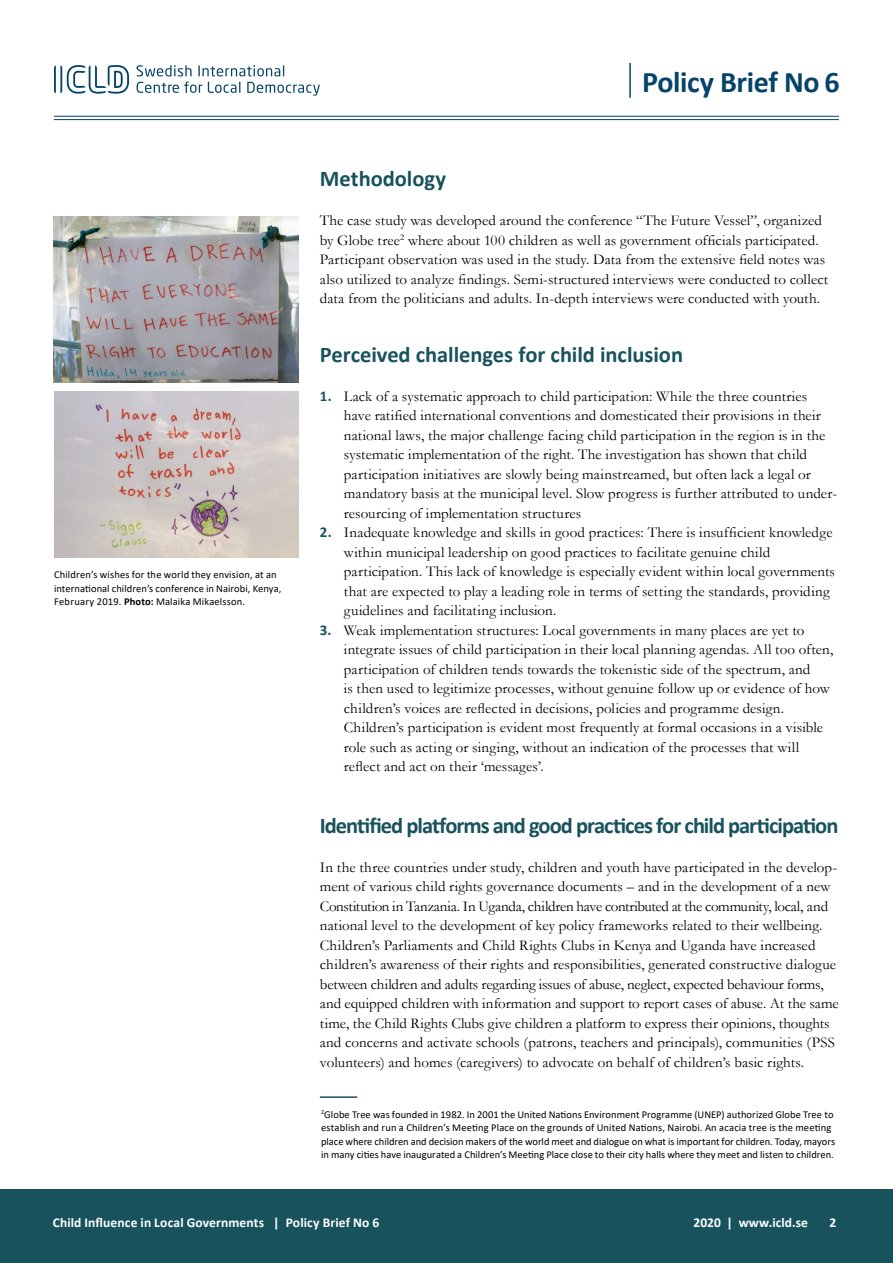
<style>
.page{position:relative;width:893px;height:1263px;background:#fff}
.page>*{position:absolute;margin:0;border:0;box-sizing:border-box;transform-origin:0 0}
.t1{font:700 30px "Calibri";letter-spacing:-.015em;color:#064368}
.t2{font:700 22.5px "Calibri";letter-spacing:-.045em;color:#18525d}
.t3{font:700 22.5px "Calibri";letter-spacing:-.01em;color:#18525d}
.t4{font:15px/19.5px "Garamond";letter-spacing:.005em;color:#000}
.t5{font:700 13.5px "Calibri";letter-spacing:.01em;color:#fff}
.t6{font:10.5px/13.5px "Calibri";letter-spacing:.005em;color:#000}
.s1{font-weight:700}
.s2{font-family:"Calibri";font-weight:700;color:#18525d}
</style>
<div class="page">
<div style="left:0;top:1189px;width:893px;height:74px;background:#18525d"></div>
<hr style="left:54px;top:119px;width:785px;height:1px;background:#064368">
<hr style="left:54px;top:116px;width:785px;height:1px;background:#064368">
<hr style="left:629px;top:63px;width:2px;height:35px;background:#064368">
<img style="left:54px;top:217px;width:244px;height:166px">
<hr style="left:320px;top:1096px;width:37px;height:2px;background:#18525d">
<svg style="left:54px;top:65px;width:75px;height:29px"></svg>
<svg style="left:247px;top:82px;width:73px;height:14px"></svg>
<svg style="left:208px;top:82px;width:32px;height:11px"></svg>
<svg style="left:198px;top:65px;width:86px;height:11px"></svg>
<svg style="left:136px;top:65px;width:56px;height:11px"></svg>
<svg style="left:137px;top:82px;width:65px;height:11px"></svg>
<img style="left:55px;top:392px;width:243px;height:165px">
<p class="t6" style="left:54px;top:567px;width:229px">Children’s wishes for the world they envision, at an international children’s conference in Nairobi, Kenya,<br>February 2019. <span class="s1">Photo:</span> Malaika Mikaelsson.</p>
<h1 class="t1" style="left:642px;top:60px;width:199px">Policy Brief No 6</h1>
<h2 class="t3" style="left:320px;top:163px;width:128px">Methodology</h2>
<p class="t4" style="left:320px;top:210px;width:510px">The case study was developed around the conference “The Future Vessel”, organized by Globe tree<sup>2</sup> where about 100 children as well as government officials participated.<br>Participant observation was used in the study. Data from the extensive field notes was also utilized to analyze findings. Semi-structured interviews were conducted to collect data from the politicians and adults. In-depth interviews were conducted with youth.</p>
<h2 class="t3" style="left:320px;top:338px;width:365px">Perceived challenges for child inclusion</h2>
<p class="t4" style="left:344px;top:386px;width:495px;text-indent:-24px"><span class="s2">1.</span> Lack of a systematic approach to child participation: While the three countries have ratified international conventions and domesticated their provisions in their national laws, the major challenge facing child participation in the region is in the systematic implementation of the right. The investigation has shown that child participation initiatives are slowly being mainstreamed, but often lack a legal or mandatory basis at the municipal level. Slow progress is further attributed to under&shy;resourcing of implementation structures</p>
<p class="t4" style="left:344px;top:522px;width:493px;text-indent:-24px"><span class="s2">2.</span> Inadequate knowledge and skills in good practices: There is insufficient knowledge within municipal leadership on good practices to facilitate genuine child participation. This lack of knowledge is especially evident within local governments that are expected to play a leading role in terms of setting the standards, providing guidelines and facilitating inclusion.</p>
<p class="t4" style="left:344px;top:620px;width:491px;text-indent:-24px"><span class="s2">3.</span> Weak implementation structures: Local governments in many places are yet to integrate issues of child participation in their local planning agendas. All too often, participation of children tends towards the tokenistic side of the spectrum, and<br>is then used to legitimize processes, without genuine follow up or evidence of how children’s voices are reflected in decisions, policies and programme design.<br>Children’s participation is evident most frequently at formal occasions in a visible role such as acting or singing, without an indication of the processes that will reflect and act on their ‘messages’.</p>
<h2 class="t2" style="left:320px;top:809px;width:520px">Identified platforms and good practices for child participation</h2>
<p class="t4" style="left:320px;top:857px;width:520px">In the three countries under study, children and youth have participated in the develop&shy;ment of various child rights governance documents – and in the development of a new Constitution in Tanzania. In Uganda, children have contributed at the community, local, and national level to the development of key policy frameworks related to their wellbeing.<br>Children’s Parliaments and Child Rights Clubs in Kenya and Uganda have increased children’s awareness of their rights and responsibilities, generated constructive dialogue between children and adults regarding issues of abuse, neglect, expected behaviour forms, and equipped children with information and support to report cases of abuse. At the same time, the Child Rights Clubs give children a platform to express their opinions, thoughts and concerns and activate schools (patrons, teachers and principals), communities (PSS volunteers) and homes (caregivers) to advocate on behalf of children’s basic rights.</p>
<p class="t6" style="left:321px;top:1107px;width:515px"><sup>2</sup>Globe Tree was founded in 1982. In 2001 the United Nations Environment Programme (UNEP) authorized Globe Tree to establish and run a Children’s Meeting Place on the grounds of United Nations, Nairobi. An acacia tree is the meeting place where children and decision makers of the world meet and dialogue on what is important for children. Today, mayors in many cities have inaugurated a Children’s Meeting Place close to their city halls where they meet and listen to children.</p>
<p class="t5" style="left:53px;top:1213px;width:328px">Child Influence in Local Governments | Policy Brief No 6</p>
<p class="t5" style="left:694px;top:1213px;width:116px">2020 | www.icld.se</p>
<p class="t5" style="left:829px;top:1213px;width:8px">2</p>
</div>
